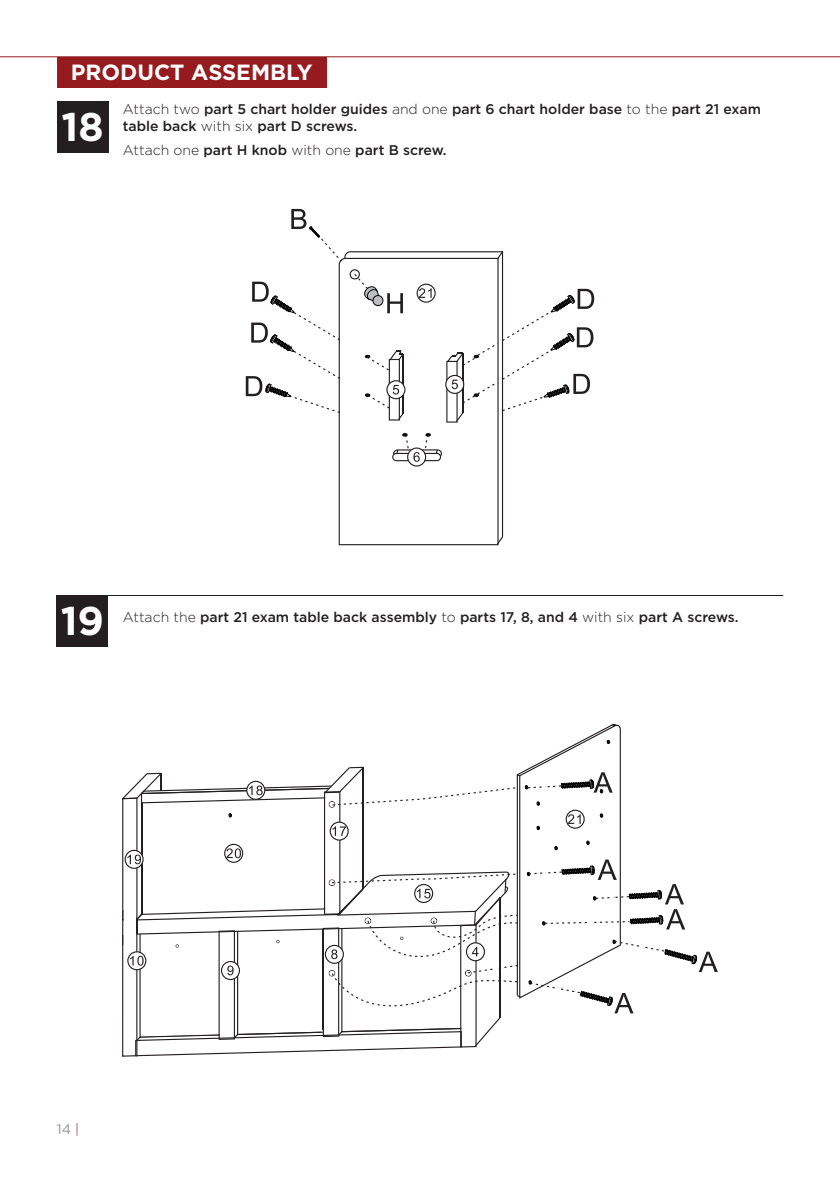
<style>
.page{position:relative;width:840px;height:1191px;background:#fff}
.page>*{position:absolute;margin:0;border:0;box-sizing:border-box;transform-origin:0 0}
.t1{font:700 40px "Gotham";color:#fff}
.t2{font:700 22px "Gotham";color:#fff}
.t3{font:500 14px/16.8px "Gotham";color:#231f20}
.t4{font:13.8px "Gotham";color:#939598}
.s1{font-weight:300}
.s2{font-weight:300;color:#961b1e}
</style>
<div class="page">
<div style="left:57px;top:57px;width:269px;height:30px;background:#961b1e"></div>
<hr style="left:0;top:56px;width:839px;height:1px;background:#961b1e">
<div style="left:57px;top:101px;width:51px;height:52px;background:#231f20"></div>
<hr style="left:56px;top:595px;width:726px;height:1px;background:#231f20">
<div style="left:56px;top:595px;width:52px;height:52px;background:#231f20"></div>
<svg style="left:338px;top:258px;width:160px;height:287px"></svg>
<svg style="left:344px;top:251px;width:159px;height:286px"></svg>
<svg style="left:496px;top:536px;width:6px;height:8px"></svg>
<svg style="left:291px;top:209px;width:52px;height:54px"></svg>
<svg style="left:407px;top:448px;width:18px;height:18px"></svg>
<div style="left:407px;top:447px;width:19px;height:19px;border:1px solid #231f20;border-radius:50%"></div>
<svg style="left:246px;top:269px;width:348px;height:193px"></svg>
<svg style="left:122px;top:724px;width:595px;height:332px"></svg>
<h2 class="t2" style="left:71px;top:58px;width:243px">PRODUCT ASSEMBLY</h2>
<h1 class="t1" style="left:61px;top:100px;width:44px">18</h1>
<p class="t3" style="left:123px;top:100px;width:639px"><span class="s1">Attach two</span> part 5 chart holder guides <span class="s1">and one</span> part 6 chart holder base <span class="s1">to the</span> part 21 exam table back <span class="s1">with six</span> part D screws.</p>
<p class="t3" style="left:123px;top:142px;width:325px"><span class="s1">Attach one</span> part H knob <span class="s1">with one</span> part B screw.</p>
<h1 class="t1" style="left:61px;top:594px;width:45px">19</h1>
<p class="t3" style="left:123px;top:608px;width:617px"><span class="s1">Attach the</span> part 21 exam table back assembly <span class="s1">to</span> parts 17, 8, and 4 <span class="s1">with six</span> part A screws.</p>
<p class="t4" style="left:57px;top:1120px;width:24px">14 <span class="s2">|</span></p>
</div>
